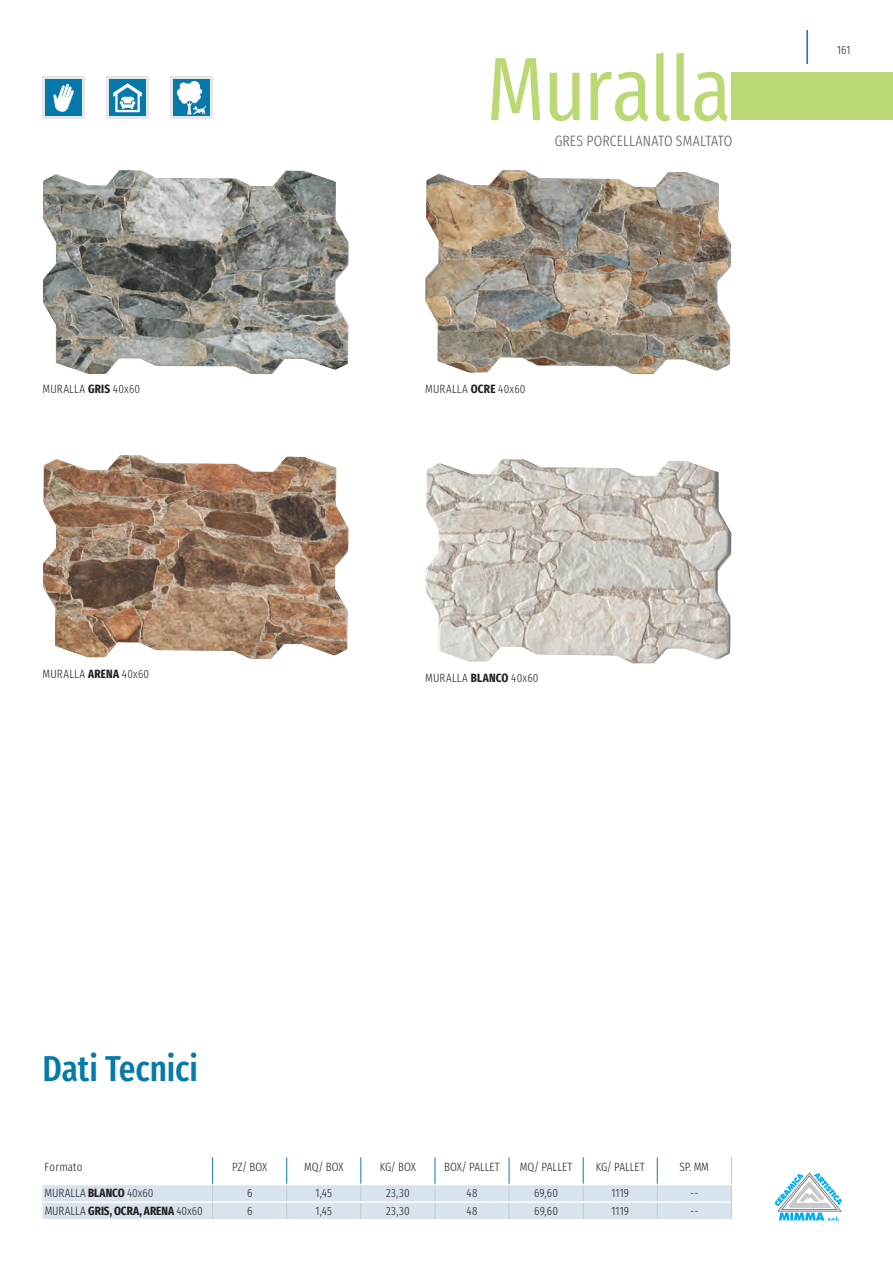
<style>
.page{position:relative;width:893px;height:1263px;background:#fff}
.page>*{position:absolute;margin:0;border:0;box-sizing:border-box;transform-origin:0 0}
.t1{font:90px "Fira Sans Compressed";letter-spacing:-.025em;color:#bad874}
.t2{font:500 36px "Fira Sans Compressed";letter-spacing:-.005em;color:#057aaa}
.t3{font:300 15px "Fira Sans Compressed";letter-spacing:.005em;color:#57585a}
.t4{font:300 12px "Fira Sans Compressed";letter-spacing:.01em;color:#231f20}
.t5{font:700 12px "Fira Sans Compressed";color:#231f20}
.s1{font-weight:700}
.s2{font-weight:300}
</style>
<div class="page">
<img style="left:42px;top:170px;width:307px;height:204px">
<img style="left:42px;top:455px;width:307px;height:204px">
<img style="left:425px;top:170px;width:306px;height:204px">
<img style="left:425px;top:459px;width:306px;height:204px">
<svg style="left:775px;top:1172px;width:67px;height:48px"></svg>
<div style="left:731px;top:72px;width:162px;height:48px;background:#bad874"></div>
<hr style="left:806px;top:30px;width:2px;height:34px;background:#057aaa">
<svg style="left:43px;top:1157px;width:689px;height:62px"></svg>
<div style="left:42px;top:77px;width:43px;height:42px;background:#e6e7e9"></div>
<div style="left:45px;top:79px;width:37px;height:37px;background:#057aaa"></div>
<svg style="left:53px;top:84px;width:21px;height:28px"></svg>
<div style="left:170px;top:77px;width:43px;height:42px;background:#e6e7e9"></div>
<div style="left:173px;top:79px;width:37px;height:37px;background:#057aaa"></div>
<svg style="left:177px;top:81px;width:29px;height:34px"></svg>
<div style="left:106px;top:77px;width:43px;height:42px;background:#e6e7e9"></div>
<div style="left:109px;top:79px;width:37px;height:37px;background:#057aaa"></div>
<svg style="left:113px;top:83px;width:29px;height:29px"></svg>
<h1 class="t1" style="left:486px;top:21px;width:247px">Muralla</h1>
<p class="t3" style="left:555px;top:130px;width:179px">GRES PORCELLANATO SMALTATO</p>
<p class="t4" style="left:43px;top:380px;width:99px">MURALLA <span class="s1">GRIS</span> 40x60</p>
<p class="t4" style="left:425px;top:380px;width:102px">MURALLA <span class="s1">OCRE</span> 40x60</p>
<p class="t4" style="left:837px;top:41px;width:15px">161</p>
<p class="t4" style="left:43px;top:665px;width:108px">MURALLA <span class="s1">ARENA</span> 40x60</p>
<p class="t4" style="left:425px;top:669px;width:115px">MURALLA <span class="s1">BLANCO</span> 40x60</p>
<h2 class="t2" style="left:43px;top:1039px;width:157px">Dati Tecnici</h2>
<p class="t4" style="left:45px;top:1158px;width:39px">Formato</p>
<p class="t4" style="left:232px;top:1158px;width:37px">PZ/ BOX</p>
<p class="t4" style="left:304px;top:1158px;width:41px">MQ/ BOX</p>
<p class="t4" style="left:380px;top:1158px;width:38px">KG/ BOX</p>
<p class="t4" style="left:444px;top:1158px;width:57px">BOX/ PALLET</p>
<p class="t4" style="left:520px;top:1158px;width:54px">MQ/ PALLET</p>
<p class="t4" style="left:596px;top:1158px;width:50px">KG/ PALLET</p>
<p class="t4" style="left:680px;top:1158px;width:31px">SP. MM</p>
<p class="t4" style="left:45px;top:1185px;width:110px">MURALLA <span class="s1">BLANCO</span> 40x60</p>
<p class="t4" style="left:247px;top:1184px;width:7px">6</p>
<p class="t4" style="left:316px;top:1184px;width:18px">1,45</p>
<p class="t4" style="left:386px;top:1184px;width:25px">23,30</p>
<p class="t4" style="left:467px;top:1184px;width:12px">48</p>
<p class="t4" style="left:534px;top:1184px;width:25px">69,60</p>
<p class="t4" style="left:611px;top:1184px;width:19px">1119</p>
<p class="t4" style="left:690px;top:1184px;width:10px">--</p>
<p class="t5" style="left:45px;top:1201px;width:160px"><span class="s2">MURALLA</span> GRIS, OCRA, ARENA <span class="s2">40x60</span></p>
<p class="t4" style="left:247px;top:1202px;width:7px">6</p>
<p class="t4" style="left:316px;top:1202px;width:18px">1,45</p>
<p class="t4" style="left:386px;top:1202px;width:25px">23,30</p>
<p class="t4" style="left:467px;top:1202px;width:12px">48</p>
<p class="t4" style="left:534px;top:1202px;width:25px">69,60</p>
<p class="t4" style="left:611px;top:1202px;width:19px">1119</p>
<p class="t4" style="left:690px;top:1202px;width:10px">--</p>
</div>
